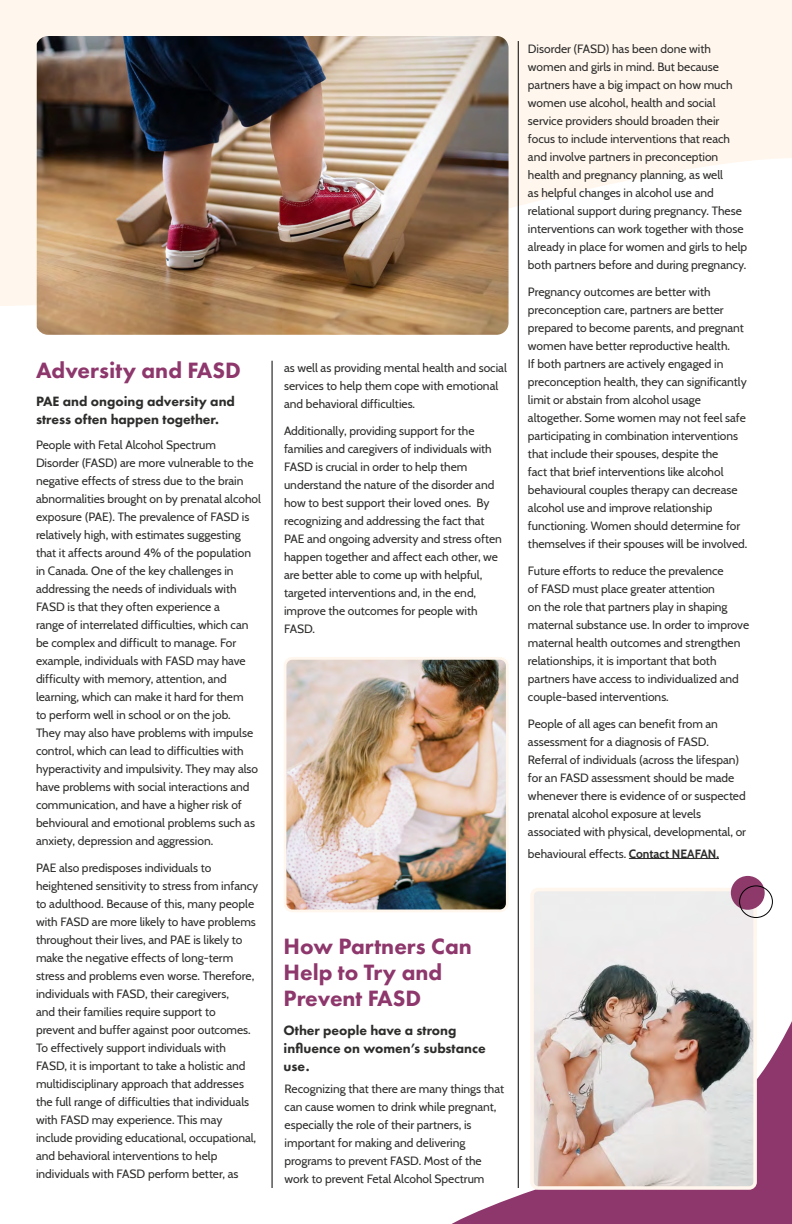
<style>
.page{position:relative;width:792px;height:1224px;background:#fff}
.page>*{position:absolute;margin:0;border:0;box-sizing:border-box;transform-origin:0 0}
.t1{font:800 23px/26px "Futura PT";color:#8e376c}
.t2{font:800 14px/18px "Futura PT";color:#2d2d2c}
.t3{font:12px/18px "Cabin";color:#2d2d2c}
.s1{font-weight:700}
</style>
<div class="page">
<svg style="left:0;top:0;width:792px;height:306px;fill:#fff6ed"></svg>
<img style="left:37px;top:36px;width:472px;height:299px">
<hr style="left:272px;top:361px;width:1px;height:827px;background:#000">
<hr style="left:518px;top:41px;width:1px;height:1147px;background:#000">
<svg style="left:451px;top:750px;width:341px;height:474px"></svg>
<img style="left:535px;top:893px;width:217px;height:292px">
<div style="left:530px;top:888px;width:227px;height:302px;border:4px solid #fff6ed;border-radius:6px"></div>
<div style="left:731px;top:876px;width:34px;height:34px;background:#8d396a;border-radius:50%"></div>
<div style="left:739px;top:885px;width:34px;height:33px;border:1px solid #000;border-radius:50%"></div>
<img style="left:288px;top:661px;width:219px;height:250px">
<div style="left:284px;top:657px;width:225px;height:255px;border:3px solid #fff6ed;border-radius:7px"></div>
<h1 class="t1" style="left:36px;top:357px;width:206px">Adversity and FASD</h1>
<p class="t2" style="left:36px;top:392px;width:201px">PAE and ongoing adversity and stress often happen together.</p>
<p class="t3" style="left:36px;top:435px;width:226px">People with Fetal Alcohol Spectrum Disorder (FASD) are more vulnerable to the negative effects of stress due to the brain abnormalities brought on by prenatal alcohol exposure (PAE). The prevalence of FASD is relatively high, with estimates suggesting that it affects around 4% of the population in Canada. One of the key challenges in addressing the needs of individuals with FASD is that they often experience a<br>range of interrelated difficulties, which can be complex and difficult to manage. For example, individuals with FASD may have difficulty with memory, attention, and learning, which can make it hard for them<br>to perform well in school or on the job.<br>They may also have problems with impulse control, which can lead to difficulties with hyperactivity and impulsivity. They may also have problems with social interactions and communication, and have a higher risk of behvioural and emotional problems such as anxiety, depression and aggression.</p>
<p class="t3" style="left:36px;top:858px;width:224px">PAE also predisposes individuals to heightened sensitivity to stress from infancy to adulthood. Because of this, many people with FASD are more likely to have problems throughout their lives, and PAE is likely to make the negative effects of long-term stress and problems even worse. Therefore, individuals with FASD, their caregivers,<br>and their families require support to<br>prevent and buffer against poor outcomes.<br>To effectively support individuals with FASD, it is important to take a holistic and multidisciplinary approach that addresses the full range of difficulties that individuals with FASD may experience. This may include providing educational, occupational, and behavioral interventions to help individuals with FASD perform better, as</p>
<p class="t3" style="left:284px;top:358px;width:224px">as well as providing mental health and social services to help them cope with emotional and behavioral difficulties.</p>
<p class="t3" style="left:284px;top:421px;width:219px">Additionally, providing support for the families and caregivers of individuals with FASD is crucial in order to help them understand the nature of the disorder and how to best support their loved ones. By recognizing and addressing the fact that PAE and ongoing adversity and stress often happen together and affect each other, we are better able to come up with helpful, targeted interventions and, in the end, improve the outcomes for people with FASD.</p>
<p class="t3" style="left:528px;top:39px;width:221px">Disorder (FASD) has been done with women and girls in mind. But because partners have a big impact on how much women use alcohol, health and social service providers should broaden their focus to include interventions that reach and involve partners in preconception health and pregnancy planning, as well<br>as helpful changes in alcohol use and relational support during pregnancy. These interventions can work together with those already in place for women and girls to help both partners before and during pregnancy.</p>
<p class="t3" style="left:528px;top:282px;width:221px">Pregnancy outcomes are better with preconception care, partners are better prepared to become parents, and pregnant women have better reproductive health.<br>If both partners are actively engaged in preconception health, they can significantly limit or abstain from alcohol usage altogether. Some women may not feel safe participating in combination interventions that include their spouses, despite the<br>fact that brief interventions like alcohol behavioural couples therapy can decrease alcohol use and improve relationship functioning. Women should determine for themselves if their spouses will be involved.</p>
<p class="t3" style="left:528px;top:561px;width:223px">Future efforts to reduce the prevalence<br>of FASD must place greater attention<br>on the role that partners play in shaping maternal substance use. In order to improve maternal health outcomes and strengthen relationships, it is important that both partners have access to individualized and couple-based interventions.</p>
<p class="t3" style="left:528px;top:714px;width:220px">People of all ages can benefit from an assessment for a diagnosis of FASD.<br>Referral of individuals (across the lifespan) for an FASD assessment should be made whenever there is evidence of or suspected prenatal alcohol exposure at levels associated with physical, developmental, or</p>
<p class="t3" style="left:528px;top:844px;width:193px">behavioural effects. <span class="s1">Contact NEAFAN.</span></p>
<h1 class="t1" style="left:284px;top:933px;width:190px">How Partners Can<br>Help to Try and<br>Prevent FASD</h1>
<p class="t2" style="left:284px;top:1021px;width:204px">Other people have a strong influence on women’s substance use.</p>
<p class="t3" style="left:285px;top:1079px;width:221px">Recognizing that there are many things that can cause women to drink while pregnant, especially the role of their partners, is important for making and delivering programs to prevent FASD. Most of the work to prevent Fetal Alcohol Spectrum</p>
</div>
